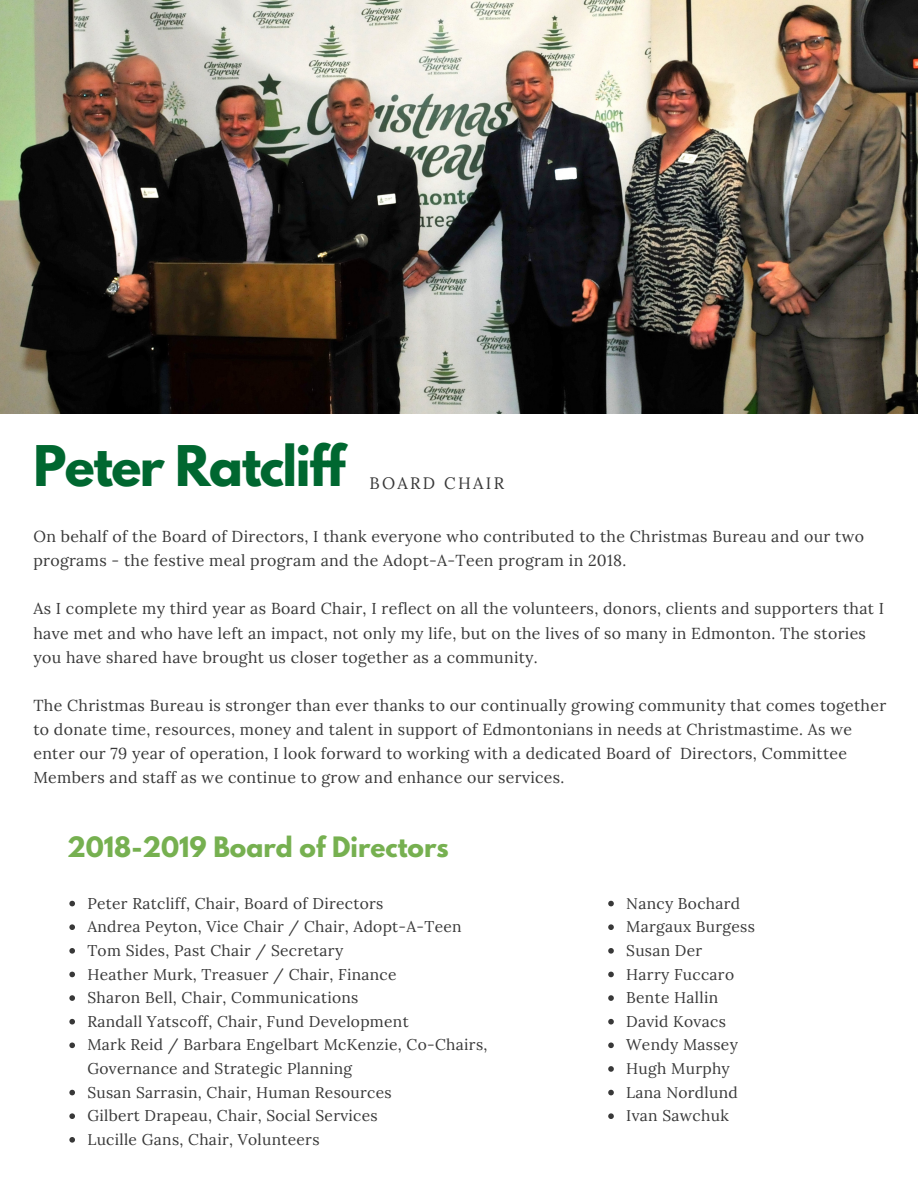
<style>
.page{position:relative;width:918px;height:1188px;background:#fff}
.page>*{position:absolute;margin:0;border:0;box-sizing:border-box;transform-origin:0 0}
.t1{font:700 49.65px "League Spartan";letter-spacing:-.03em;color:#006730}
.t2{font:700 24.9px "League Spartan";color:#76b050}
.t3{font:16.5px "Lora";letter-spacing:.14em;color:#383838}
.t4{font:15.9px/24.2px "Lora";letter-spacing:.02em;color:#383838}
.t5{font:15.6px/23.7px "Lora";letter-spacing:.02em;color:#383838}
</style>
<div class="page">
<img style="left:0;top:0;width:918px;height:414px">
<svg style="left:69px;top:901px;width:6px;height:5px"></svg>
<svg style="left:69px;top:924px;width:6px;height:6px"></svg>
<svg style="left:69px;top:948px;width:6px;height:6px"></svg>
<svg style="left:69px;top:972px;width:6px;height:5px"></svg>
<svg style="left:69px;top:995px;width:6px;height:6px"></svg>
<svg style="left:69px;top:1019px;width:6px;height:6px"></svg>
<svg style="left:69px;top:1043px;width:6px;height:5px"></svg>
<svg style="left:69px;top:1090px;width:6px;height:5px"></svg>
<svg style="left:69px;top:1113px;width:6px;height:6px"></svg>
<svg style="left:69px;top:1137px;width:6px;height:6px"></svg>
<svg style="left:608px;top:901px;width:6px;height:5px"></svg>
<svg style="left:608px;top:924px;width:6px;height:6px"></svg>
<svg style="left:608px;top:948px;width:6px;height:6px"></svg>
<svg style="left:608px;top:972px;width:6px;height:5px"></svg>
<svg style="left:608px;top:995px;width:6px;height:6px"></svg>
<svg style="left:608px;top:1019px;width:6px;height:6px"></svg>
<svg style="left:608px;top:1043px;width:6px;height:5px"></svg>
<svg style="left:608px;top:1066px;width:6px;height:6px"></svg>
<svg style="left:608px;top:1090px;width:6px;height:5px"></svg>
<svg style="left:608px;top:1113px;width:6px;height:6px"></svg>
<h1 class="t1" style="left:33px;top:442px;width:313px">Peter Ratcliff</h1>
<p class="t3" style="left:370px;top:472px;width:136px">BOARD CHAIR</p>
<p class="t4" style="left:33px;top:524px;width:832px">On behalf of the Board of Directors, I thank everyone who contributed to the Christmas Bureau and our two programs - the festive meal program and the Adopt-A-Teen program in 2018.</p>
<p class="t4" style="left:33px;top:596px;width:852px">As I complete my third year as Board Chair, I reflect on all the volunteers, donors, clients and supporters that I have met and who have left an impact, not only my life, but on the lives of so many in Edmonton. The stories you have shared have brought us closer together as a community.</p>
<p class="t4" style="left:33px;top:693px;width:854px">The Christmas Bureau is stronger than ever thanks to our continually growing community that comes together to donate time, resources, money and talent in support of Edmontonians in needs at Christmastime. As we enter our 79 year of operation, I look forward to working with a dedicated Board of Directors, Committee Members and staff as we continue to grow and enhance our services.</p>
<h2 class="t2" style="left:67px;top:835px;width:383px">2018-2019 Board of Directors</h2>
<p class="t5" style="left:87px;top:891px;width:402px">Peter Ratcliff, Chair, Board of Directors<br>Andrea Peyton, Vice Chair / Chair, Adopt-A-Teen Tom Sides, Past Chair / Secretary<br>Heather Murk, Treasuer / Chair, Finance<br>Sharon Bell, Chair, Communications<br>Randall Yatscoff, Chair, Fund Development<br>Mark Reid / Barbara Engelbart McKenzie, Co-Chairs, Governance and Strategic Planning<br>Susan Sarrasin, Chair, Human Resources<br>Gilbert Drapeau, Chair, Social Services<br>Lucille Gans, Chair, Volunteers</p>
<p class="t5" style="left:626px;top:891px;width:130px">Nancy Bochard<br>Margaux Burgess<br>Susan Der<br>Harry Fuccaro<br>Bente Hallin<br>David Kovacs<br>Wendy Massey<br>Hugh Murphy<br>Lana Nordlund<br>Ivan Sawchuk</p>
</div>
